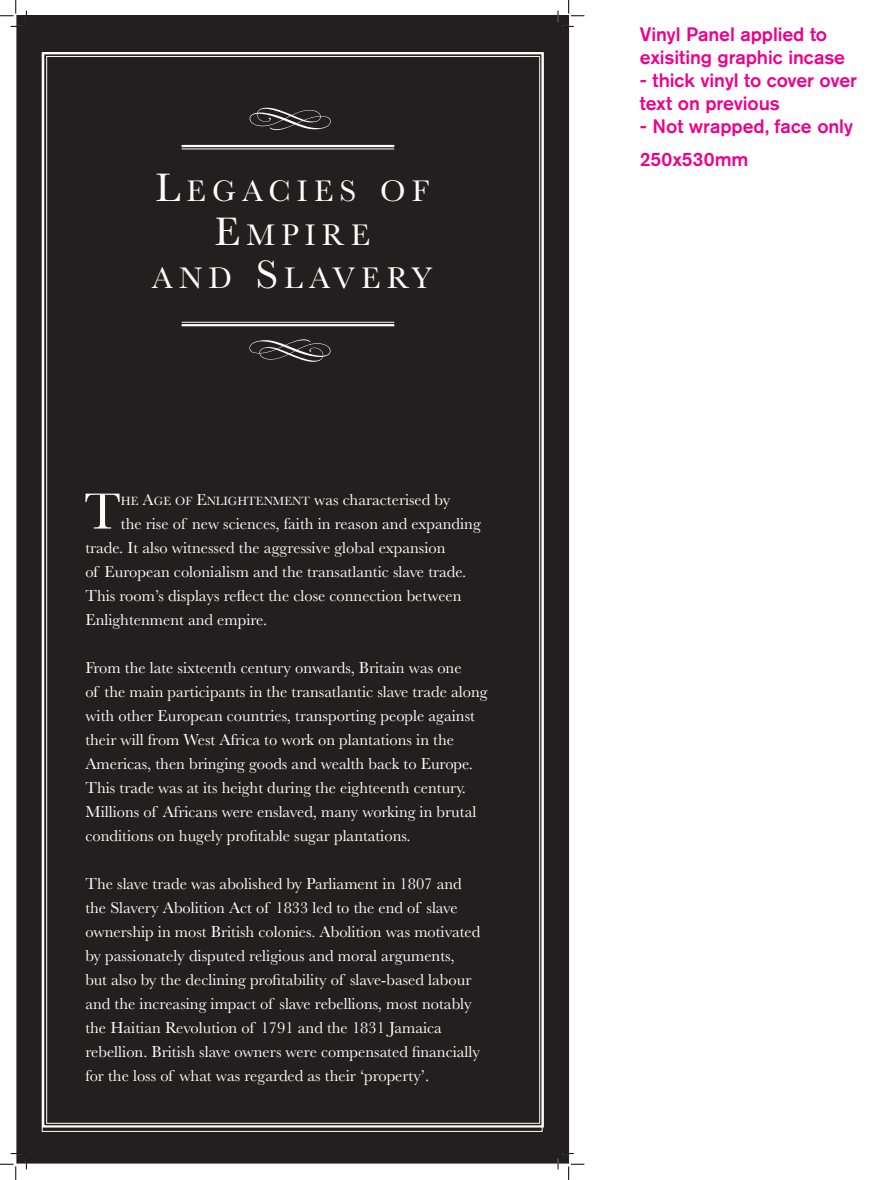
<style>
.page{position:relative;width:877px;height:1180px;background:#fff}
.page>*{position:absolute;margin:0;border:0;box-sizing:border-box;transform-origin:0 0}
.t1{font:52.72px "Baskerville";color:#fffef8}
.t2{font:30.9px/43.5px "Baskerville";letter-spacing:.2em;color:#fffef8;text-align:center}
.t3{font:500 19.27px/23px "Akzidenz Grotesk Pro";letter-spacing:-.005em;color:#ed028c}
.t4{font:16.5px/24px "Baskerville";color:#fffef8}
.t5{font:12.38px "Baskerville";color:#fffef8}
.s1{font-size:41.25px}
.s2{font-size:16.5px}
</style>
<div class="page">
<div style="left:17px;top:16px;width:552px;height:1147px;background:#231f20"></div>
<div style="left:41px;top:52px;width:502px;height:1080px;background:#231f20"></div>
<hr style="left:182px;top:145px;width:212px;height:2px;background:#fffef8">
<hr style="left:182px;top:149px;width:212px;height:1px;background:#fffef8">
<hr style="left:182px;top:324px;width:212px;height:2px;background:#fffef8">
<hr style="left:182px;top:322px;width:212px;height:1px;background:#fffef8">
<svg style="left:250px;top:108px;width:81px;height:22px;background:#474344"></svg>
<svg style="left:249px;top:339px;width:81px;height:23px;background:#454243"></svg>
<svg style="left:0;top:0;width:27px;height:27px"></svg>
<svg style="left:0;top:1153px;width:27px;height:27px"></svg>
<svg style="left:557px;top:0;width:27px;height:27px"></svg>
<svg style="left:557px;top:1153px;width:27px;height:27px"></svg>
<h2 class="t2" style="left:152px;top:170px;width:282px"><span class="s1">L</span>EGACIES OF<br><span class="s1">E</span>MPIRE<br>AND <span class="s1">S</span> LAVERY</h2>
<h1 class="t1" style="left:84px;top:478px;width:38px">T</h1>
<p class="t5" style="left:121px;top:492px;width:331px">HE <span class="s2">A</span>GE OF <span class="s2">E</span>NLIGHTENMENT <span class="s2">was characterised by</span></p>
<p class="t4" style="left:85px;top:511px;width:397px;text-indent:35px">the rise of new sciences, faith in reason and expanding trade. It also witnessed the aggressive global expansion<br>of European colonialism and the transatlantic slave trade.<br>This room’s displays reflect the close connection between Enlightenment and empire.</p>
<p class="t4" style="left:85px;top:655px;width:404px">From the late sixteenth century onwards, Britain was one<br>of the main participants in the transatlantic slave trade along with other European countries, transporting people against their will from West Africa to work on plantations in the Americas, then bringing goods and wealth back to Europe.<br>This trade was at its height during the eighteenth century.<br>Millions of Africans were enslaved, many working in brutal conditions on hugely profitable sugar plantations.</p>
<p class="t4" style="left:85px;top:871px;width:396px">The slave trade was abolished by Parliament in 1807 and the Slavery Abolition Act of 1833 led to the end of slave ownership in most British colonies. Abolition was motivated by passionately disputed religious and moral arguments,<br>but also by the declining profitability of slave-based labour and the increasing impact of slave rebellions, most notably the Haitian Revolution of 1791 and the 1831 Jamaica rebellion. British slave owners were compensated financially for the loss of what was regarded as their ‘property’.</p>
<p class="t3" style="left:640px;top:22px;width:207px">Vinyl Panel applied to exisiting graphic incase</p>
<p class="t3" style="left:640px;top:68px;width:219px">- thick vinyl to cover over text on previous</p>
<p class="t3" style="left:640px;top:109px;width:215px;line-height:33.5px">- Not wrapped, face only<br>250x530mm</p>
</div>
